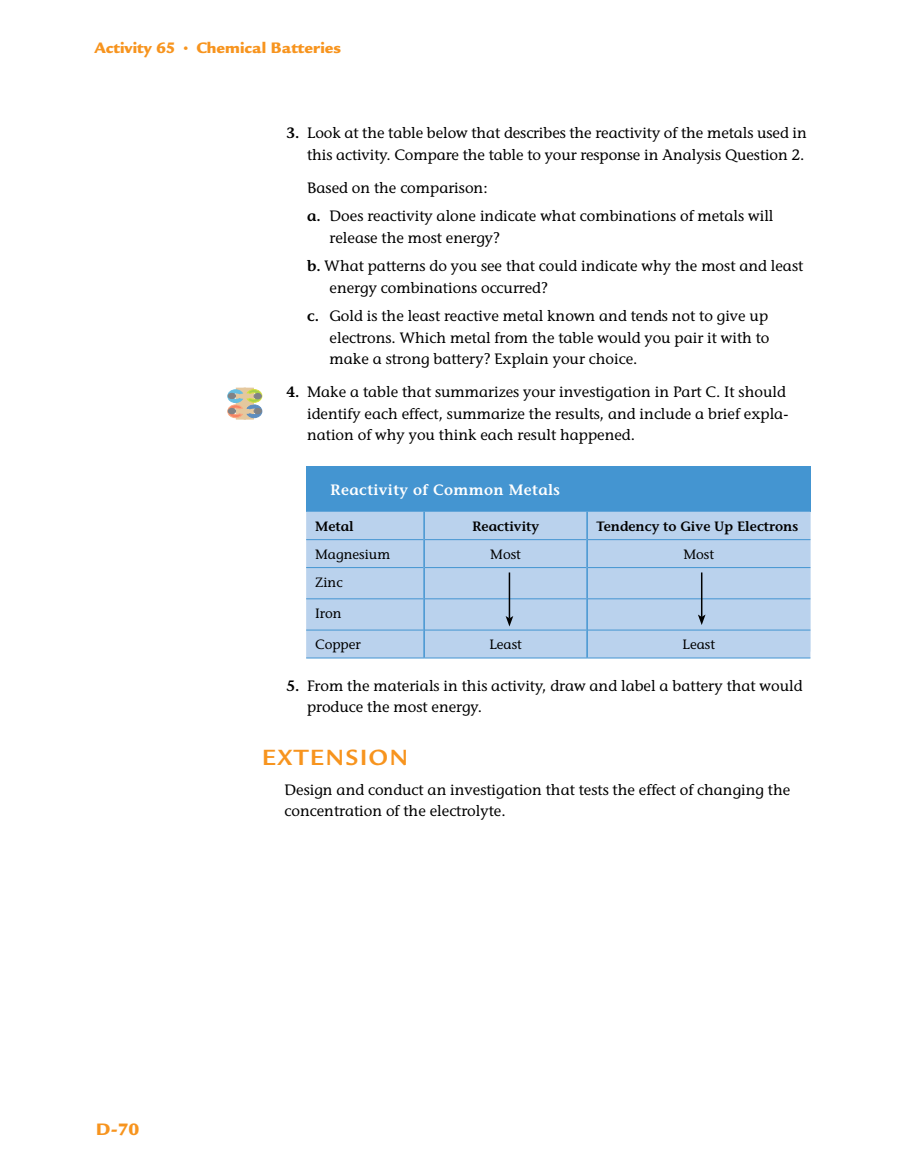
<style>
.page{position:relative;width:905px;height:1175px;background:#fff}
.page>*{position:absolute;margin:0;border:0;box-sizing:border-box;transform-origin:0 0}
.t1{font:700 24px "Legacy Sans Std";letter-spacing:.075em;color:#f7941e}
.t2{font:900 18px "Legacy Sans Std";color:#f7941e}
.t3{font:900 16.5px "Legacy Sans Std";color:#f7941e}
.t4{font:500 15px/21.8px "Stone Informal Std";color:#000}
.t5{font:600 15px "Stone Informal Std";letter-spacing:.025em;color:#fff}
.t6{font:500 13.5px "Stone Informal Std";color:#000}
.t7{font:600 13.5px "Stone Informal Std";color:#000}
.s1{font-weight:600}
</style>
<div class="page">
<div style="left:236px;top:403px;width:9px;height:16px;border:1px solid #e5c89e"></div>
<div style="left:244px;top:403px;width:9px;height:16px;border:1px solid #e5c89e"></div>
<div style="left:236px;top:388px;width:9px;height:16px;border:1px solid #e5c89e"></div>
<div style="left:244px;top:388px;width:9px;height:16px;border:1px solid #e5c89e"></div>
<svg style="left:228px;top:389px;width:34px;height:29px"></svg>
<div style="left:254px;top:393px;width:7px;height:6px;background:#808285;border-radius:50%"></div>
<div style="left:254px;top:393px;width:7px;height:6px;border:1px solid #808285;border-radius:50%"></div>
<div style="left:306px;top:466px;width:504px;height:46px;background:#4495d1"></div>
<div style="left:306px;top:512px;width:504px;height:145px;background:#bad2ed"></div>
<hr style="left:306px;top:539px;width:117px;height:1px;background:#4495d1">
<hr style="left:425px;top:539px;width:161px;height:1px;background:#4495d1">
<hr style="left:588px;top:539px;width:222px;height:1px;background:#4495d1">
<hr style="left:306px;top:567px;width:117px;height:1px;background:#4495d1">
<hr style="left:425px;top:567px;width:161px;height:1px;background:#4495d1">
<hr style="left:588px;top:567px;width:222px;height:1px;background:#4495d1">
<hr style="left:306px;top:598px;width:117px;height:1px;background:#4495d1">
<hr style="left:425px;top:598px;width:161px;height:1px;background:#4495d1">
<hr style="left:588px;top:598px;width:222px;height:1px;background:#4495d1">
<hr style="left:306px;top:629px;width:117px;height:1px;background:#4495d1">
<hr style="left:425px;top:629px;width:161px;height:1px;background:#4495d1">
<hr style="left:588px;top:629px;width:222px;height:1px;background:#4495d1">
<hr style="left:306px;top:657px;width:118px;height:1px;background:#4495d1">
<hr style="left:424px;top:657px;width:163px;height:1px;background:#4495d1">
<hr style="left:587px;top:657px;width:223px;height:1px;background:#4495d1">
<hr style="left:423px;top:511px;width:2px;height:28px;background:#4495d1">
<hr style="left:586px;top:511px;width:2px;height:28px;background:#4495d1">
<hr style="left:423px;top:539px;width:2px;height:28px;background:#4495d1">
<hr style="left:586px;top:539px;width:2px;height:28px;background:#4495d1">
<hr style="left:423px;top:567px;width:2px;height:32px;background:#4495d1">
<hr style="left:586px;top:567px;width:2px;height:32px;background:#4495d1">
<hr style="left:423px;top:599px;width:2px;height:31px;background:#4495d1">
<hr style="left:586px;top:599px;width:2px;height:31px;background:#4495d1">
<hr style="left:423px;top:630px;width:2px;height:27px;background:#4495d1">
<hr style="left:586px;top:630px;width:2px;height:27px;background:#4495d1">
<hr style="left:508px;top:572px;width:2px;height:46px;background:#000">
<svg style="left:505px;top:616px;width:8px;height:10px"></svg>
<hr style="left:701px;top:572px;width:1px;height:45px;background:#000">
<svg style="left:697px;top:614px;width:8px;height:11px"></svg>
<p class="t3" style="left:94px;top:38px;width:248px">Activity 65 • Chemical Batteries</p>
<p class="t4" style="left:286px;top:122px;width:522px;text-align:right"><span class="s1">3.</span> Look at the table below that describes the reactivity of the metals used in this activity. Compare the table to your response in Analysis Question 2.</p>
<p class="t4" style="left:307px;top:173px;width:468px;line-height:28.2px">Based on the comparison:<br><span class="s1">a.</span> Does reactivity alone indicate what combinations of metals will</p>
<p class="t4" style="left:307px;top:223px;width:497px;line-height:28.2px;text-indent:22px">release the most energy?<br><span class="s1">b.</span> What patterns do you see that could indicate why the most and least</p>
<p class="t4" style="left:307px;top:273px;width:462px;line-height:28.2px;text-indent:22px">energy combinations occurred?<br><span class="s1">c.</span> Gold is the least reactive metal known and tends not to give up</p>
<p class="t4" style="left:329px;top:326px;width:441px">electrons. Which metal from the table would you pair it with to make a strong battery? Explain your choice.</p>
<p class="t4" style="left:307px;top:381px;width:483px;text-indent:-21px"><span class="s1">4.</span> Make a table that summarizes your investigation in Part C. It should identify each effect, summarize the results, and include a brief expla&shy;nation of why you think each result happened.</p>
<p class="t5" style="left:330px;top:480px;width:231px">Reactivity of Common Metals</p>
<p class="t7" style="left:315px;top:518px;width:40px">Metal</p>
<p class="t7" style="left:472px;top:518px;width:69px">Reactivity</p>
<p class="t7" style="left:596px;top:518px;width:203px">Tendency to Give Up Electrons</p>
<p class="t6" style="left:315px;top:546px;width:77px">Magnesium</p>
<p class="t6" style="left:490px;top:546px;width:32px">Most</p>
<p class="t6" style="left:683px;top:546px;width:32px">Most</p>
<p class="t6" style="left:315px;top:574px;width:29px">Zinc</p>
<p class="t6" style="left:315px;top:605px;width:28px">Iron</p>
<p class="t6" style="left:315px;top:636px;width:47px">Copper</p>
<p class="t6" style="left:489px;top:636px;width:34px">Least</p>
<p class="t6" style="left:682px;top:636px;width:34px">Least</p>
<p class="t2" style="left:96px;top:1118px;width:45px">D-70</p>
<p class="t4" style="left:307px;top:674px;width:497px;text-indent:-21px"><span class="s1">5.</span> From the materials in this activity, draw and label a battery that would produce the most energy.</p>
<h1 class="t1" style="left:262px;top:744px;width:147px">EXTENSION</h1>
<p class="t4" style="left:284px;top:778px;width:507px">Design and conduct an investigation that tests the effect of changing the concentration of the electrolyte.</p>
</div>
